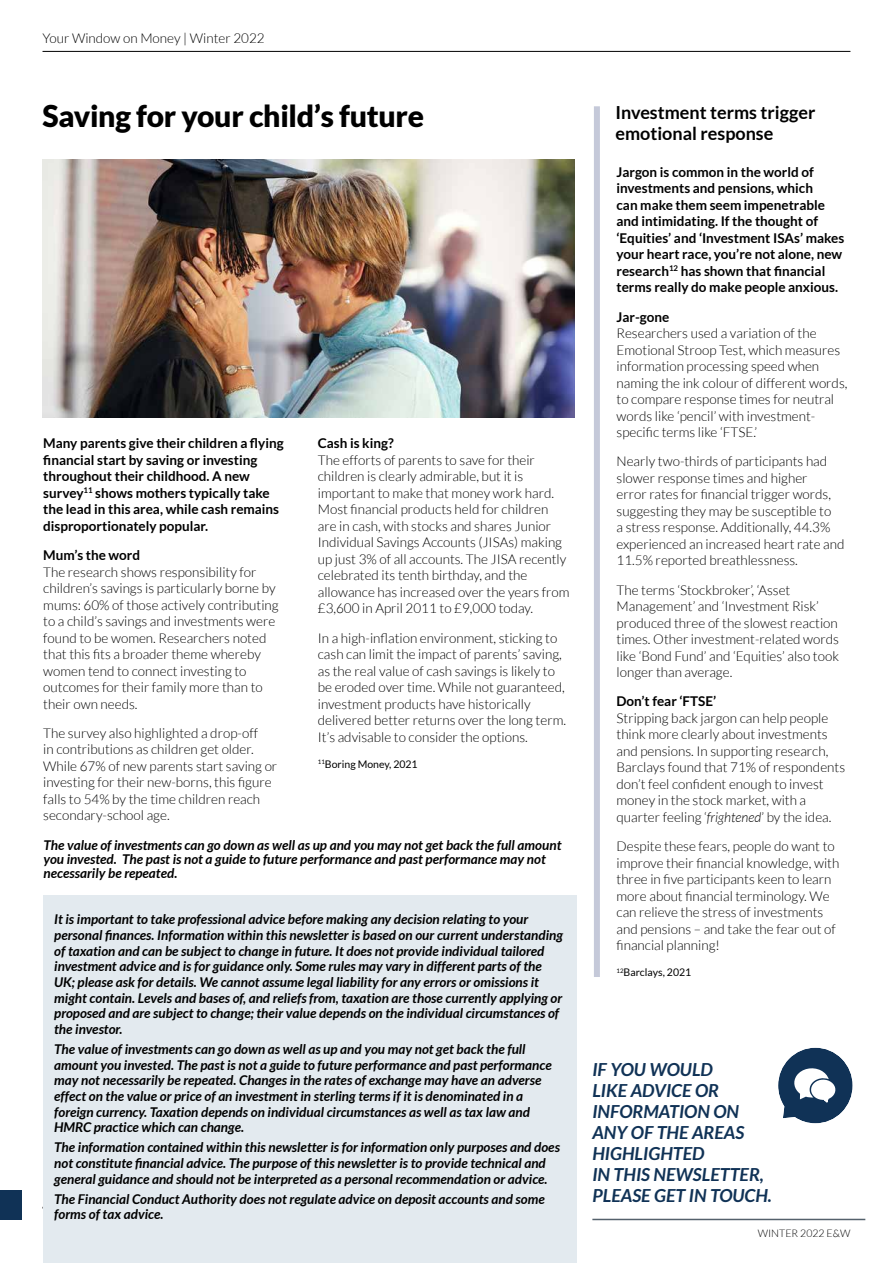
<style>
.page{position:relative;width:893px;height:1263px;background:#fff}
.page>*{position:absolute;margin:0;border:0;box-sizing:border-box;transform-origin:0 0}
.t1{font:900 30px "Lato";letter-spacing:-.01em;color:#000}
.t2{font:italic 700 18px/21px "Lato";color:#103256}
.t3{font:700 18px/21px "Lato";color:#000}
.t4{font:300 13.5px/16.5px "Lato";color:#000}
.t5{font:italic 700 13.5px/15.8px "Lato";color:#000}
.t6{font:700 13.5px/16.5px "Lato";color:#000}
.t7{font:10.5px "Lato";color:#000}
.t8{font:300 10.5px "Lato";color:#000}
.s1{font-style:italic}
</style>
<div class="page">
<div style="left:0;top:1191px;width:21px;height:29px;background:#103256"></div>
<hr style="left:43px;top:51px;width:807px;height:1px;background:#000">
<div style="left:44px;top:895px;width:533px;height:368px;background:#e3eaef"></div>
<hr style="left:592px;top:1219px;width:273px;height:1px;background:#54616c">
<svg style="left:778px;top:1047px;width:75px;height:77px"></svg>
<img style="left:43px;top:159px;width:531px;height:259px">
<div style="left:594px;top:106px;width:6px;height:871px;background:#c5c9d9"></div>
<p class="t4" style="left:43px;top:29px;width:224px">Your Window on Money | Winter 2022</p>
<h1 class="t1" style="left:43px;top:99px;width:383px">Saving for your child’s future</h1>
<p class="t6" style="left:43px;top:435px;width:242px">Many parents give their children a flying financial start by saving or investing throughout their childhood. A new survey<sup>11</sup> shows mothers typically take the lead in this area, while cash remains disproportionately popular.</p>
<p class="t6" style="left:43px;top:547px;width:98px">Mum’s the word</p>
<p class="t4" style="left:43px;top:564px;width:237px">The research shows responsibility for children’s savings is particularly borne by mums: 60% of those actively contributing to a child’s savings and investments were found to be women. Researchers noted that this fits a broader theme whereby women tend to connect investing to outcomes for their family more than to their own needs.</p>
<p class="t4" style="left:43px;top:725px;width:236px">The survey also highlighted a drop-off<br>in contributions as children get older.<br>While 67% of new parents start saving or investing for their new-borns, this figure falls to 54% by the time children reach secondary-school age.</p>
<p class="t6" style="left:318px;top:435px;width:77px">Cash is king?</p>
<p class="t4" style="left:318px;top:452px;width:253px">The efforts of parents to save for their children is clearly admirable, but it is important to make that money work hard.<br>Most financial products held for children are in cash, with stocks and shares Junior Individual Savings Accounts (JISAs) making up just 3% of all accounts. The JISA recently celebrated its tenth birthday, and the allowance has increased over the years from £3,600 in April 2011 to £9,000 today.</p>
<p class="t4" style="left:318px;top:630px;width:250px">In a high-inflation environment, sticking to cash can limit the impact of parents’ saving, as the real value of cash savings is likely to be eroded over time. While not guaranteed, investment products have historically delivered better returns over the long term.<br>It’s advisable to consider the options.</p>
<p class="t7" style="left:318px;top:758px;width:101px"><sup>11</sup>Boring Money, 2021</p>
<p class="t5" style="left:44px;top:838px;width:519px;line-height:14.2px">The value of investments can go down as well as up and you may not get back the full amount you invested. The past is not a guide to future performance and past performance may not necessarily be repeated.</p>
<p class="t5" style="left:54px;top:912px;width:510px">It is important to take professional advice before making any decision relating to your personal finances. Information within this newsletter is based on our current understanding of taxation and can be subject to change in future. It does not provide individual tailored investment advice and is for guidance only. Some rules may vary in different parts of the UK; please ask for details. We cannot assume legal liability for any errors or omissions it might contain. Levels and bases of, and reliefs from, taxation are those currently applying or proposed and are subject to change; their value depends on the individual circumstances of the investor.</p>
<p class="t5" style="left:54px;top:1041px;width:499px">The value of investments can go down as well as up and you may not get back the full amount you invested. The past is not a guide to future performance and past performance may not necessarily be repeated. Changes in the rates of exchange may have an adverse effect on the value or price of an investment in sterling terms if it is denominated in a foreign currency. Taxation depends on individual circumstances as well as tax law and HMRC practice which can change.</p>
<p class="t5" style="left:54px;top:1140px;width:507px">The information contained within this newsletter is for information only purposes and does not constitute financial advice. The purpose of this newsletter is to provide technical and general guidance and should not be interpreted as a personal recommendation or advice.</p>
<p class="t5" style="left:54px;top:1191px;width:492px">The Financial Conduct Authority does not regulate advice on deposit accounts and some forms of tax advice.</p>
<h2 class="t3" style="left:615px;top:101px;width:201px">Investment terms trigger emotional response</h2>
<p class="t6" style="left:616px;top:163px;width:229px">Jargon is common in the world of investments and pensions, which<br>can make them seem impenetrable and intimidating. If the thought of ‘Equities’ and ‘Investment ISAs’ makes your heart race, you’re not alone, new research<sup>12</sup> has shown that financial terms really do make people anxious.</p>
<p class="t6" style="left:616px;top:308px;width:54px">Jar-gone</p>
<p class="t4" style="left:616px;top:325px;width:232px">Researchers used a variation of the Emotional Stroop Test, which measures information processing speed when naming the ink colour of different words, to compare response times for neutral words like ‘pencil’ with investment&shy;specific terms like ‘FTSE.’</p>
<p class="t4" style="left:616px;top:453px;width:229px">Nearly two-thirds of participants had slower response times and higher<br>error rates for financial trigger words, suggesting they may be susceptible to<br>a stress response. Additionally, 44.3% experienced an increased heart rate and 11.5% reported breathlessness.</p>
<p class="t4" style="left:616px;top:582px;width:224px">The terms ‘Stockbroker’, ‘Asset Management’ and ‘Investment Risk’ produced three of the slowest reaction times. Other investment-related words like ‘Bond Fund’ and ‘Equities’ also took longer than average.</p>
<p class="t6" style="left:616px;top:693px;width:101px">Don’t fear ‘FTSE’</p>
<p class="t4" style="left:616px;top:710px;width:230px">Stripping back jargon can help people think more clearly about investments and pensions. In supporting research, Barclays found that 71% of respondents don’t feel confident enough to invest money in the stock market, with a quarter feeling ‘<span class="s1">frightened</span>’ by the idea.</p>
<p class="t4" style="left:616px;top:838px;width:224px">Despite these fears, people do want to improve their financial knowledge, with three in five participants keen to learn more about financial terminology. We can relieve the stress of investments and pensions – and take the fear out of financial planning!</p>
<p class="t7" style="left:616px;top:967px;width:76px"><sup>12</sup>Barclays, 2021</p>
<h2 class="t2" style="left:592px;top:1059px;width:181px">IF YOU WOULD<br>LIKE ADVICE OR<br>INFORMATION ON<br>ANY OF THE AREAS<br>HIGHLIGHTED<br>IN THIS NEWSLETTER,<br>PLEASE GET IN TOUCH.</h2>
<p class="t8" style="left:758px;top:1228px;width:94px">WINTER 2022 E&amp;W</p>
</div>
